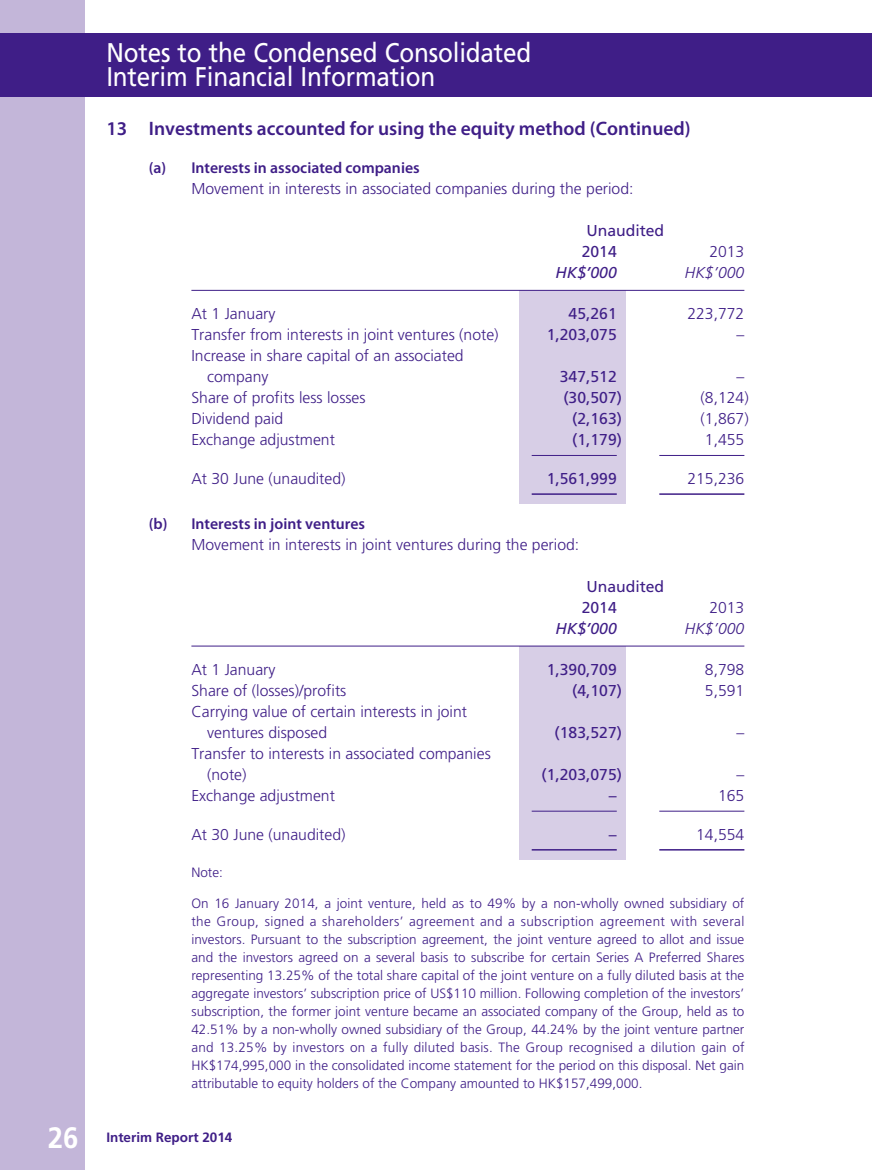
<style>
.page{position:relative;width:872px;height:1170px;background:#fff}
.page>*{position:absolute;margin:0;border:0;box-sizing:border-box;transform-origin:0 0}
.t1{font:700 29.55px "Frutiger LT Std";color:#fff;scale:.94 1}
.t2{font:27px/24px "Frutiger LT Std";letter-spacing:-.005em;color:#fff;scale:.9 1}
.t3{font:600 19.5px "Myriad Pro";color:#3f1e87}
.t4{font:300 15.75px/21px "Frutiger LT Std";color:#3f1e87}
.t5{font:15.75px/21px "Frutiger LT Std";color:#3f1e87}
.t6{font:600 15.75px "Myriad Pro";color:#3f1e87}
.t7{font:italic 15.75px "Frutiger LT Std";color:#3f1e87}
.t8{font:italic 300 15.75px "Frutiger LT Std";color:#3f1e87}
.t9{font:300 13.5px/18px "Frutiger LT Std";color:#3f1e87;text-align:justify}
.t10{font:700 13.5px "Frutiger LT Std";color:#3f1e87}
</style>
<div class="page">
<div style="left:0;top:0;width:85px;height:1169px;background:#c3b6d9"></div>
<div style="left:0;top:33px;width:872px;height:64px;background:#3f1e87"></div>
<div style="left:519px;top:290px;width:106px;height:213px;background:#d7cee6"></div>
<hr style="left:191px;top:290px;width:553px;height:1px;background:#3f1e87">
<hr style="left:531px;top:455px;width:86px;height:1px;background:#3f1e87">
<hr style="left:659px;top:455px;width:85px;height:1px;background:#3f1e87">
<hr style="left:531px;top:493px;width:86px;height:2px;background:#3f1e87">
<hr style="left:659px;top:493px;width:85px;height:2px;background:#3f1e87">
<div style="left:519px;top:646px;width:106px;height:213px;background:#d7cee6"></div>
<hr style="left:191px;top:645px;width:553px;height:1px;background:#3f1e87">
<hr style="left:531px;top:810px;width:86px;height:1px;background:#3f1e87">
<hr style="left:659px;top:810px;width:85px;height:1px;background:#3f1e87">
<hr style="left:531px;top:849px;width:86px;height:1px;background:#3f1e87">
<hr style="left:659px;top:849px;width:85px;height:1px;background:#3f1e87">
<h1 class="t1" style="left:48px;top:1119px;width:34px">26</h1>
<h2 class="t2" style="left:106px;top:41px;width:474px">Notes to the Condensed Consolidated<br>Interim Financial Information</h2>
<h3 class="t3" style="left:106px;top:116px;width:586px">13 Investments accounted for using the equity method (Continued)</h3>
<p class="t6" style="left:149px;top:158px;width:272px">(a) Interests in associated companies</p>
<p class="t4" style="left:191px;top:178px;width:443px">Movement in interests in associated companies during the period:</p>
<p class="t5" style="left:582px;top:220px;width:84px">Unaudited<br>2014</p>
<p class="t4" style="left:709px;top:241px;width:37px">2013</p>
<p class="t7" style="left:555px;top:263px;width:63px">HK$’000</p>
<p class="t8" style="left:685px;top:264px;width:61px">HK$’000</p>
<p class="t4" style="left:191px;top:303px;width:86px">At 1 January</p>
<p class="t5" style="left:568px;top:303px;width:50px">45,261</p>
<p class="t4" style="left:687px;top:303px;width:58px">223,772</p>
<p class="t4" style="left:191px;top:324px;width:309px">Transfer from interests in joint ventures (note)</p>
<p class="t5" style="left:546px;top:324px;width:72px">1,203,075</p>
<p class="t4" style="left:736px;top:324px;width:9px">–</p>
<p class="t4" style="left:207px;top:345px;width:258px;text-indent:-16px">Increase in share capital of an associated company</p>
<p class="t5" style="left:560px;top:366px;width:58px">347,512</p>
<p class="t4" style="left:736px;top:366px;width:9px">–</p>
<p class="t4" style="left:191px;top:387px;width:176px">Share of profits less losses</p>
<p class="t5" style="left:563px;top:387px;width:60px">(30,507)</p>
<p class="t4" style="left:700px;top:387px;width:50px">(8,124)</p>
<p class="t4" style="left:191px;top:408px;width:93px">Dividend paid</p>
<p class="t5" style="left:572px;top:408px;width:51px">(2,163)</p>
<p class="t4" style="left:700px;top:408px;width:50px">(1,867)</p>
<p class="t4" style="left:191px;top:429px;width:145px">Exchange adjustment</p>
<p class="t5" style="left:572px;top:429px;width:51px">(1,179)</p>
<p class="t4" style="left:705px;top:429px;width:41px">1,455</p>
<p class="t4" style="left:191px;top:468px;width:156px">At 30 June (unaudited)</p>
<p class="t5" style="left:546px;top:468px;width:72px">1,561,999</p>
<p class="t4" style="left:687px;top:468px;width:58px">215,236</p>
<p class="t6" style="left:149px;top:513px;width:218px">(b) Interests in joint ventures</p>
<p class="t4" style="left:191px;top:534px;width:389px">Movement in interests in joint ventures during the period:</p>
<p class="t5" style="left:582px;top:576px;width:84px">Unaudited<br>2014</p>
<p class="t4" style="left:709px;top:597px;width:37px">2013</p>
<p class="t7" style="left:555px;top:619px;width:63px">HK$’000</p>
<p class="t8" style="left:685px;top:619px;width:61px">HK$’000</p>
<p class="t4" style="left:191px;top:658px;width:86px">At 1 January</p>
<p class="t5" style="left:546px;top:658px;width:72px">1,390,709</p>
<p class="t4" style="left:705px;top:658px;width:41px">8,798</p>
<p class="t4" style="left:191px;top:679px;width:156px">Share of (losses)/profits</p>
<p class="t5" style="left:572px;top:679px;width:51px">(4,107)</p>
<p class="t4" style="left:705px;top:679px;width:41px">5,591</p>
<p class="t4" style="left:207px;top:700px;width:261px;text-indent:-16px">Carrying value of certain interests in joint ventures disposed</p>
<p class="t5" style="left:554px;top:721px;width:69px">(183,527)</p>
<p class="t4" style="left:736px;top:721px;width:9px">–</p>
<p class="t4" style="left:207px;top:742px;width:285px;text-indent:-16px">Transfer to interests in associated companies (note)</p>
<p class="t5" style="left:541px;top:763px;width:82px">(1,203,075)</p>
<p class="t4" style="left:736px;top:763px;width:9px">–</p>
<p class="t4" style="left:191px;top:784px;width:145px">Exchange adjustment</p>
<p class="t5" style="left:609px;top:784px;width:9px">–</p>
<p class="t4" style="left:718px;top:784px;width:28px">165</p>
<p class="t4" style="left:191px;top:823px;width:156px">At 30 June (unaudited)</p>
<p class="t5" style="left:609px;top:823px;width:9px">–</p>
<p class="t4" style="left:696px;top:823px;width:50px">14,554</p>
<p class="t9" style="left:191px;top:863px;width:33px">Note:</p>
<p class="t9" style="left:191px;top:894px;width:555px">On 16 January 2014, a joint venture, held as to 49% by a non-wholly owned subsidiary of the Group, signed a shareholders’ agreement and a subscription agreement with several investors. Pursuant to the subscription agreement, the joint venture agreed to allot and issue and the investors agreed on a several basis to subscribe for certain Series A Preferred Shares representing 13.25% of the total share capital of the joint venture on a fully diluted basis at the aggregate investors’ subscription price of US$110 million. Following completion of the investors’ subscription, the former joint venture became an associated company of the Group, held as to 42.51% by a non-wholly owned subsidiary of the Group, 44.24% by the joint venture partner and 13.25% by investors on a fully diluted basis. The Group recognised a dilution gain of HK$174,995,000 in the consolidated income statement for the period on this disposal. Net gain attributable to equity holders of the Company amounted to HK$157,499,000.</p>
<p class="t10" style="left:106px;top:1129px;width:128px">Interim Report 2014</p>
</div>
